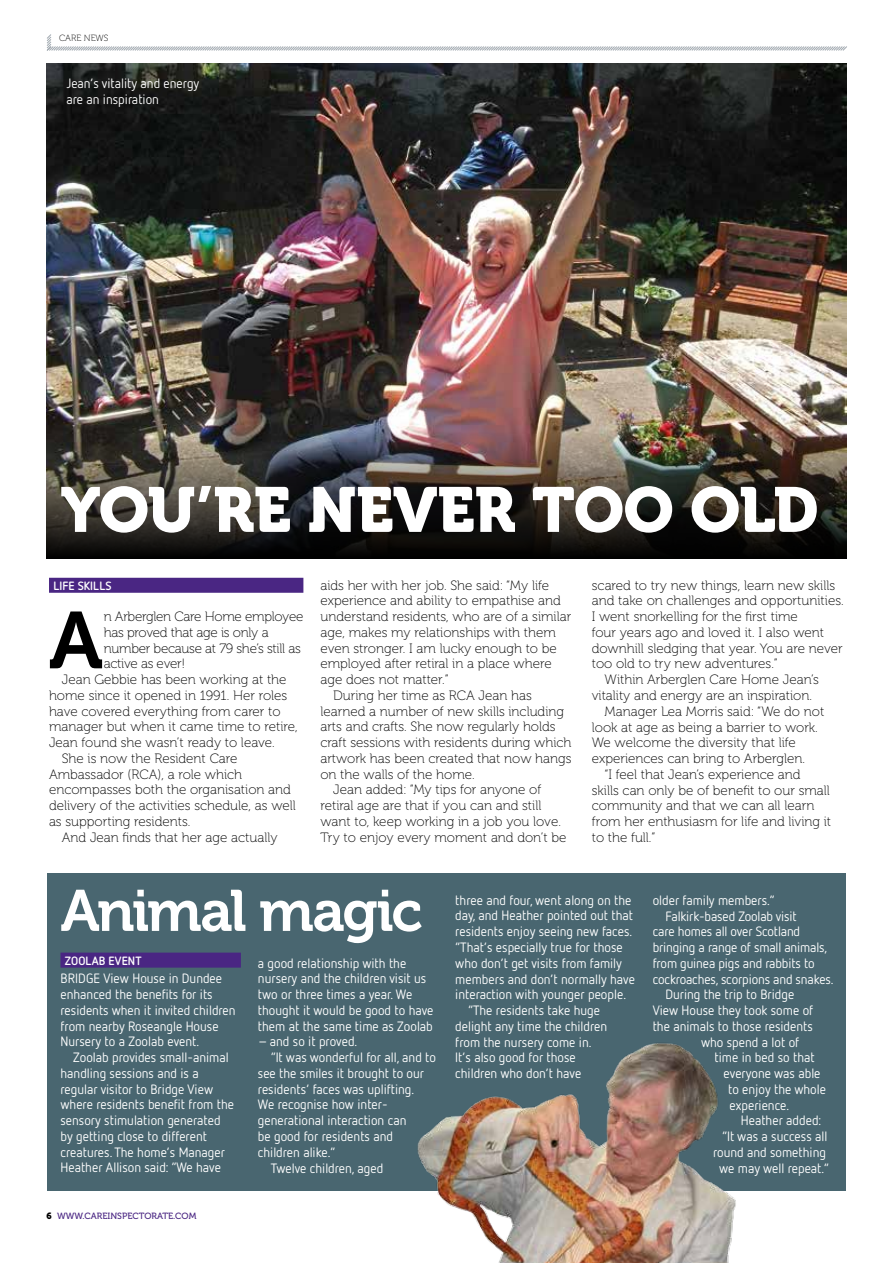
<style>
.page{position:relative;width:893px;height:1263px;background:#fff}
.page>*{position:absolute;margin:0;border:0;box-sizing:border-box;transform-origin:0 0}
.t1{font:80.1px "Museo 700";color:#000}
.t2{font:63px "Museo 900";letter-spacing:-.01em;color:#fff}
.t3{font:58.05px "Museo 700";letter-spacing:-.04em;color:#fff}
.t4{font:13.5px "Museo 100";color:#000}
.t5{font:13.5px/15.8px "Netto OT";color:#fff}
.t6{font:13.5px "Museo 100";letter-spacing:-.02em;color:#000}
.t7{font:700 12px "Netto OT";letter-spacing:.01em;color:#fff}
.t8{font:9px "Museo 500";color:#4a2683}
.t9{font:9px "Museo 100";color:#000}
.s1{font-family:"Museo 900";color:#000}
</style>
<div class="page">
<svg style="left:46px;top:34px;width:801px;height:17px"></svg>
<img style="left:47px;top:64px;width:799px;height:368px">
<div style="left:49px;top:578px;width:254px;height:15px;background:#4a2683"></div>
<img style="left:46px;top:432px;width:801px;height:126px">
<div style="left:48px;top:873px;width:798px;height:318px;background:#496670"></div>
<div style="left:61px;top:953px;width:180px;height:15px;background:#4a2683"></div>
<img style="left:417px;top:1043px;width:319px;height:220px">
<p class="t9" style="left:59px;top:33px;width:51px">CARE NEWS</p>
<p class="t5" style="left:66px;top:75px;width:134px;line-height:16.2px">Jean’s vitality and energy are an inspiration</p>
<h2 class="t2" style="left:61px;top:474px;width:759px">YOU’RE NEVER TOO OLD</h2>
<p class="t7" style="left:53px;top:578px;width:60px">LIFE SKILLS</p>
<h1 class="t1" style="left:49px;top:596px;width:55px">A</h1>
<p class="t6" style="left:104px;top:609px;width:201px">n Arberglen Care Home employee</p>
<p class="t6" style="left:104px;top:625px;width:166px">has proved that age is only a</p>
<p class="t6" style="left:104px;top:641px;width:199px">number because at 79 she’s still as</p>
<p class="t6" style="left:104px;top:656px;width:83px">active as ever!</p>
<p class="t4" style="left:62px;top:672px;width:226px">Jean Gebbie has been working at the</p>
<p class="t4" style="left:49px;top:688px;width:240px">home since it opened in 1991. Her roles</p>
<p class="t4" style="left:49px;top:704px;width:233px">have covered everything from carer to</p>
<p class="t4" style="left:49px;top:719px;width:250px">manager but when it came time to retire,</p>
<p class="t4" style="left:49px;top:735px;width:227px">Jean found she wasn’t ready to leave.</p>
<p class="t4" style="left:62px;top:751px;width:177px">She is now the Resident Care</p>
<p class="t4" style="left:49px;top:767px;width:195px">Ambassador (RCA), a role which</p>
<p class="t4" style="left:49px;top:783px;width:243px">encompasses both the organisation and</p>
<p class="t4" style="left:49px;top:798px;width:248px">delivery of the activities schedule, as well</p>
<p class="t4" style="left:49px;top:814px;width:143px">as supporting residents.</p>
<p class="t4" style="left:62px;top:830px;width:217px">And Jean finds that her age actually</p>
<p class="t4" style="left:320px;top:578px;width:230px">aids her with her job. She said: “My life</p>
<p class="t4" style="left:320px;top:594px;width:242px">experience and ability to empathise and</p>
<p class="t4" style="left:320px;top:609px;width:252px">understand residents, who are of a similar</p>
<p class="t4" style="left:320px;top:625px;width:237px">age, makes my relationships with them</p>
<p class="t4" style="left:320px;top:641px;width:238px">even stronger. I am lucky enough to be</p>
<p class="t4" style="left:320px;top:657px;width:233px">employed after retiral in a place where</p>
<p class="t4" style="left:320px;top:672px;width:130px">age does not matter.”</p>
<p class="t4" style="left:333px;top:688px;width:200px">During her time as RCA Jean has</p>
<p class="t4" style="left:320px;top:704px;width:245px">learned a number of new skills including</p>
<p class="t4" style="left:320px;top:720px;width:237px">arts and crafts. She now regularly holds</p>
<p class="t4" style="left:320px;top:735px;width:253px">craft sessions with residents during which</p>
<p class="t4" style="left:320px;top:751px;width:253px">artwork has been created that now hangs</p>
<p class="t4" style="left:320px;top:767px;width:156px">on the walls of the home.</p>
<p class="t4" style="left:333px;top:783px;width:210px">Jean added: “My tips for anyone of</p>
<p class="t4" style="left:320px;top:798px;width:222px">retiral age are that if you can and still</p>
<p class="t4" style="left:320px;top:814px;width:242px">want to, keep working in a job you love.</p>
<p class="t4" style="left:320px;top:830px;width:248px">Try to enjoy every moment and don’t be</p>
<p class="t4" style="left:592px;top:578px;width:245px">scared to try new things, learn new skills</p>
<p class="t4" style="left:592px;top:594px;width:253px">and take on challenges and opportunities.</p>
<p class="t4" style="left:592px;top:609px;width:208px">I went snorkelling for the first time</p>
<p class="t4" style="left:592px;top:625px;width:234px">four years ago and loved it. I also went</p>
<p class="t4" style="left:592px;top:641px;width:253px">downhill sledging that year. You are never</p>
<p class="t4" style="left:592px;top:657px;width:188px">too old to try new adventures.”</p>
<p class="t4" style="left:605px;top:672px;width:216px">Within Arberglen Care Home Jean’s</p>
<p class="t4" style="left:592px;top:688px;width:222px">vitality and energy are an inspiration.</p>
<p class="t4" style="left:605px;top:704px;width:221px">Manager Lea Morris said: “We do not</p>
<p class="t4" style="left:592px;top:720px;width:227px">look at age as being a barrier to work.</p>
<p class="t4" style="left:592px;top:735px;width:205px">We welcome the diversity that life</p>
<p class="t4" style="left:592px;top:751px;width:215px">experiences can bring to Arberglen.</p>
<p class="t4" style="left:605px;top:767px;width:197px">“I feel that Jean’s experience and</p>
<p class="t4" style="left:592px;top:783px;width:240px">skills can only be of benefit to our small</p>
<p class="t4" style="left:592px;top:798px;width:224px">community and that we can all learn</p>
<p class="t4" style="left:592px;top:814px;width:241px">from her enthusiasm for life and living it</p>
<p class="t4" style="left:592px;top:830px;width:65px">to the full.”</p>
<h3 class="t3" style="left:61px;top:878px;width:363px">Animal magic</h3>
<p class="t7" style="left:65px;top:953px;width:78px">ZOOLAB EVENT</p>
<p class="t5" style="left:61px;top:970px;width:177px">BRIDGE View House in Dundee enhanced the benefits for its residents when it invited children from nearby Roseangle House<br>Nursery to a Zoolab event.</p>
<p class="t5" style="left:61px;top:1049px;width:175px;text-indent:13px">Zoolab provides small-animal handling sessions and is a regular visitor to Bridge View where residents benefit from the sensory stimulation generated by getting close to different creatures. The home’s Manager<br>Heather Allison said: “We have</p>
<p class="t8" style="left:46px;top:1211px;width:151px"><span class="s1">6</span> WWW.CAREINSPECTORATE.COM</p>
<p class="t5" style="left:258px;top:955px;width:177px">a good relationship with the nursery and the children visit us two or three times a year. We thought it would be good to have them at the same time as Zoolab</p>
<p class="t5" style="left:258px;top:1033px;width:101px">– and so it proved.</p>
<p class="t5" style="left:271px;top:1049px;width:167px">“It was wonderful for all, and to</p>
<p class="t5" style="left:258px;top:1065px;width:168px">see the smiles it brought to our</p>
<p class="t5" style="left:258px;top:1081px;width:158px">residents’ faces was uplifting.</p>
<p class="t5" style="left:258px;top:1096px;width:131px">We recognise how inter-</p>
<p class="t5" style="left:258px;top:1112px;width:150px">generational interaction can</p>
<p class="t5" style="left:258px;top:1128px;width:137px">be good for residents and</p>
<p class="t5" style="left:258px;top:1144px;width:79px">children alike.”</p>
<p class="t5" style="left:271px;top:1159px;width:114px">Twelve children, aged</p>
<p class="t5" style="left:455px;top:892px;width:178px">three and four, went along on the</p>
<p class="t5" style="left:455px;top:907px;width:179px">day, and Heather pointed out that</p>
<p class="t5" style="left:455px;top:923px;width:178px">residents enjoy seeing new faces.</p>
<p class="t5" style="left:455px;top:939px;width:169px">“That’s especially true for those</p>
<p class="t5" style="left:455px;top:955px;width:168px">who don’t get visits from family</p>
<p class="t5" style="left:455px;top:970px;width:181px">members and don’t normally have</p>
<p class="t5" style="left:455px;top:986px;width:172px">interaction with younger people.</p>
<p class="t5" style="left:468px;top:1002px;width:133px">“The residents take huge</p>
<p class="t5" style="left:455px;top:1018px;width:153px">delight any time the children</p>
<p class="t5" style="left:455px;top:1033px;width:138px">from the nursery come in.</p>
<p class="t5" style="left:455px;top:1049px;width:122px">It’s also good for those</p>
<p class="t5" style="left:455px;top:1065px;width:127px">children who don’t have</p>
<p class="t5" style="left:653px;top:892px;width:124px">older family members.”</p>
<p class="t5" style="left:665px;top:908px;width:133px">Falkirk-based Zoolab visit</p>
<p class="t5" style="left:653px;top:923px;width:149px">care homes all over Scotland</p>
<p class="t5" style="left:653px;top:939px;width:176px">bringing a range of small animals,</p>
<p class="t5" style="left:653px;top:955px;width:163px">from guinea pigs and rabbits to</p>
<p class="t5" style="left:653px;top:971px;width:182px">cockroaches, scorpions and snakes.</p>
<p class="t5" style="left:665px;top:986px;width:130px">During the trip to Bridge</p>
<p class="t5" style="left:653px;top:1002px;width:162px">View House they took some of</p>
<p class="t5" style="left:653px;top:1018px;width:162px">the animals to those residents</p>
<p class="t5" style="left:701px;top:1034px;width:100px">who spend a lot of</p>
<p class="t5" style="left:715px;top:1049px;width:102px">time in bed so that</p>
<p class="t5" style="left:724px;top:1065px;width:98px">everyone was able</p>
<p class="t5" style="left:728px;top:1081px;width:99px">to enjoy the whole</p>
<p class="t5" style="left:730px;top:1097px;width:61px">experience.</p>
<p class="t5" style="left:741px;top:1112px;width:82px">Heather added:</p>
<p class="t5" style="left:722px;top:1128px;width:107px">“It was a success all</p>
<p class="t5" style="left:713px;top:1144px;width:114px">round and something</p>
<p class="t5" style="left:719px;top:1160px;width:112px">we may well repeat.”</p>
</div>
